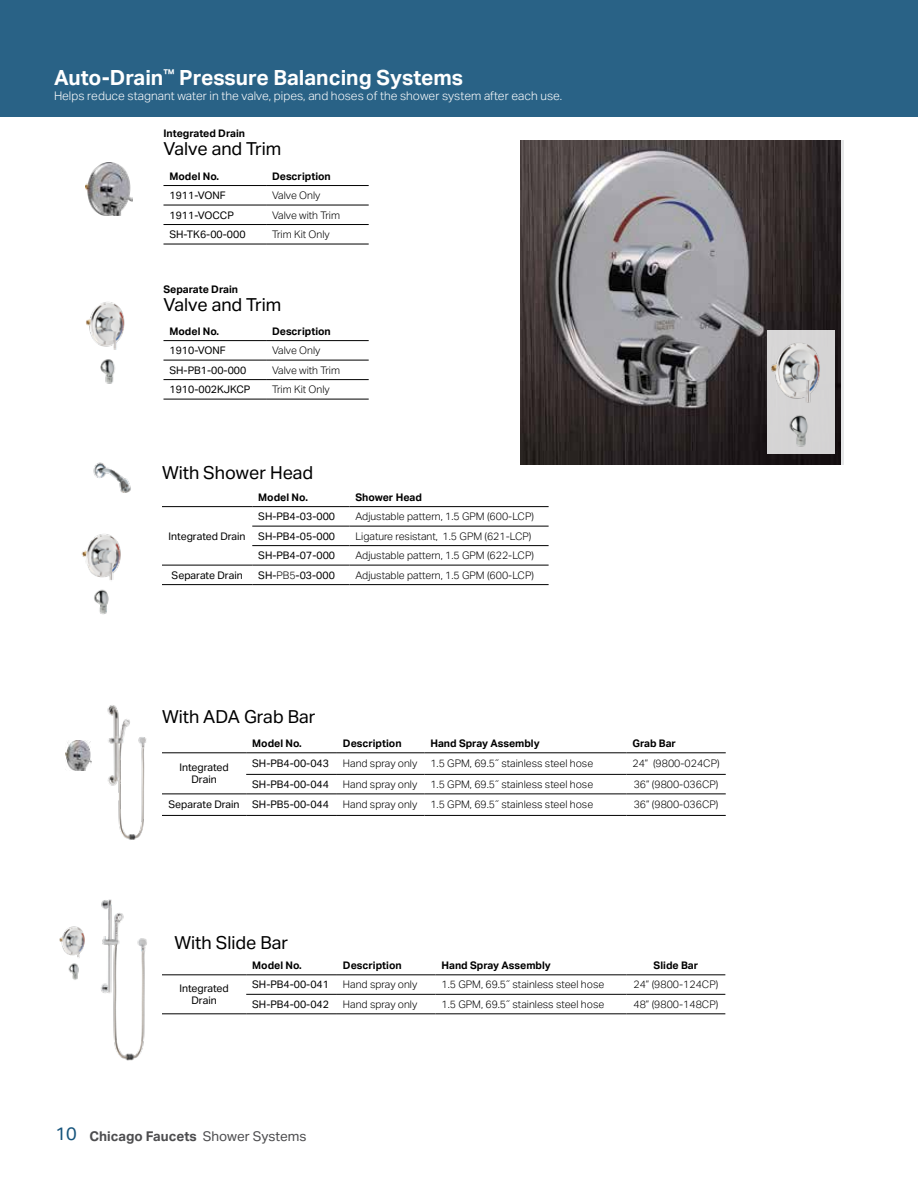
<style>
.page{position:relative;width:918px;height:1188px;background:#fff}
.page>*{position:absolute;margin:0;border:0;box-sizing:border-box;transform-origin:0 0}
.t1{font:700 21px "Aktiv Grotesk Geberit";color:#fff}
.t2{font:18px "Aktiv Grotesk Geberit";color:#000}
.t3{font:700 13.5px "Aktiv Grotesk Geberit";color:#4d4d4f}
.t4{font:300 12px "Aktiv Grotesk Geberit";color:#fff}
.t5{font:300 10.5px "Aktiv Grotesk Geberit";color:#000}
.t6{font:10.5px/12px "Aktiv Grotesk Geberit";color:#000;text-align:center}
.t7{font:700 10.5px "Aktiv Grotesk Geberit";color:#000}
.s1{font-weight:300}
.s2{font-weight:400;font-size:18px;color:#16547c}
.s3{font-weight:400}
</style>
<div class="page">
<img style="left:520px;top:141px;width:321px;height:324px">
<img style="left:767px;top:330px;width:67px;height:124px">
<hr style="left:162px;top:752px;width:84px;height:1px;background:#000">
<hr style="left:246px;top:752px;width:91px;height:1px;background:#000">
<hr style="left:337px;top:752px;width:87px;height:1px;background:#000">
<hr style="left:424px;top:752px;width:202px;height:1px;background:#000">
<hr style="left:626px;top:752px;width:100px;height:1px;background:#000">
<hr style="left:246px;top:774px;width:91px;height:1px;background:#000">
<hr style="left:337px;top:774px;width:87px;height:1px;background:#000">
<hr style="left:424px;top:774px;width:202px;height:1px;background:#000">
<hr style="left:626px;top:774px;width:100px;height:1px;background:#000">
<hr style="left:162px;top:794px;width:84px;height:1px;background:#000">
<hr style="left:246px;top:794px;width:91px;height:1px;background:#000">
<hr style="left:337px;top:794px;width:87px;height:1px;background:#000">
<hr style="left:424px;top:794px;width:202px;height:1px;background:#000">
<hr style="left:626px;top:794px;width:100px;height:1px;background:#000">
<hr style="left:162px;top:815px;width:84px;height:1px;background:#000">
<hr style="left:246px;top:815px;width:91px;height:1px;background:#000">
<hr style="left:337px;top:815px;width:87px;height:1px;background:#000">
<hr style="left:424px;top:815px;width:202px;height:1px;background:#000">
<hr style="left:626px;top:815px;width:100px;height:1px;background:#000">
<hr style="left:162px;top:974px;width:84px;height:1px;background:#000">
<hr style="left:246px;top:974px;width:91px;height:1px;background:#000">
<hr style="left:337px;top:974px;width:99px;height:1px;background:#000">
<hr style="left:436px;top:974px;width:190px;height:1px;background:#000">
<hr style="left:626px;top:974px;width:99px;height:1px;background:#000">
<hr style="left:246px;top:994px;width:91px;height:1px;background:#000">
<hr style="left:337px;top:994px;width:99px;height:1px;background:#000">
<hr style="left:436px;top:994px;width:190px;height:1px;background:#000">
<hr style="left:626px;top:994px;width:99px;height:1px;background:#000">
<hr style="left:162px;top:1013px;width:84px;height:1px;background:#000">
<hr style="left:246px;top:1013px;width:91px;height:1px;background:#000">
<hr style="left:337px;top:1013px;width:99px;height:1px;background:#000">
<hr style="left:436px;top:1013px;width:190px;height:1px;background:#000">
<hr style="left:626px;top:1013px;width:99px;height:1px;background:#000">
<hr style="left:162px;top:506px;width:90px;height:1px;background:#000">
<hr style="left:252px;top:506px;width:97px;height:1px;background:#000">
<hr style="left:349px;top:506px;width:200px;height:1px;background:#000">
<hr style="left:252px;top:526px;width:97px;height:1px;background:#000">
<hr style="left:349px;top:526px;width:200px;height:1px;background:#000">
<hr style="left:252px;top:545px;width:97px;height:1px;background:#000">
<hr style="left:349px;top:545px;width:200px;height:1px;background:#000">
<hr style="left:162px;top:565px;width:90px;height:1px;background:#000">
<hr style="left:252px;top:565px;width:97px;height:1px;background:#000">
<hr style="left:349px;top:565px;width:200px;height:1px;background:#000">
<hr style="left:162px;top:584px;width:90px;height:1px;background:#000">
<hr style="left:252px;top:584px;width:97px;height:1px;background:#000">
<hr style="left:349px;top:584px;width:200px;height:1px;background:#000">
<img style="left:85px;top:162px;width:47px;height:53px">
<img style="left:86px;top:302px;width:39px;height:82px">
<hr style="left:164px;top:185px;width:102px;height:1px;background:#000">
<hr style="left:266px;top:185px;width:103px;height:1px;background:#000">
<hr style="left:164px;top:205px;width:102px;height:1px;background:#000">
<hr style="left:266px;top:205px;width:103px;height:1px;background:#000">
<hr style="left:164px;top:224px;width:102px;height:1px;background:#000">
<hr style="left:266px;top:224px;width:103px;height:1px;background:#000">
<hr style="left:164px;top:244px;width:102px;height:1px;background:#000">
<hr style="left:266px;top:244px;width:103px;height:1px;background:#000">
<hr style="left:164px;top:340px;width:102px;height:1px;background:#000">
<hr style="left:266px;top:340px;width:103px;height:1px;background:#000">
<hr style="left:164px;top:360px;width:102px;height:1px;background:#000">
<hr style="left:266px;top:360px;width:103px;height:1px;background:#000">
<hr style="left:164px;top:379px;width:102px;height:1px;background:#000">
<hr style="left:266px;top:379px;width:103px;height:1px;background:#000">
<hr style="left:164px;top:399px;width:102px;height:1px;background:#000">
<hr style="left:266px;top:399px;width:103px;height:1px;background:#000">
<img style="left:81px;top:462px;width:50px;height:153px">
<img style="left:107px;top:705px;width:40px;height:135px">
<img style="left:65px;top:741px;width:26px;height:29px">
<img style="left:101px;top:899px;width:46px;height:162px">
<img style="left:59px;top:926px;width:26px;height:54px">
<div style="left:0;top:0;width:918px;height:117px;background:#296286"></div>
<h1 class="t1" style="left:54px;top:65px;width:411px">Auto-Drain<sup>™</sup> Pressure Balancing Systems</h1>
<p class="t4" style="left:54px;top:89px;width:510px">Helps reduce stagnant water in the valve, pipes, and hoses of the shower system after each use.</p>
<p class="t7" style="left:164px;top:127px;width:83px">Integrated Drain</p>
<h2 class="t2" style="left:164px;top:138px;width:119px">Valve and Trim</h2>
<p class="t7" style="left:170px;top:169px;width:51px">Model No.</p>
<p class="t7" style="left:272px;top:169px;width:60px">Description</p>
<p class="t6" style="left:170px;top:189px;width:58px">1911-VONF</p>
<p class="t5" style="left:272px;top:189px;width:50px">Valve Only</p>
<p class="t6" style="left:170px;top:209px;width:66px">1911-VOCCP</p>
<p class="t5" style="left:272px;top:209px;width:69px">Valve with Trim</p>
<p class="t6" style="left:170px;top:228px;width:78px">SH-TK6-00-000</p>
<p class="t5" style="left:272px;top:228px;width:59px">Trim Kit Only</p>
<p class="t7" style="left:163px;top:283px;width:76px">Separate Drain</p>
<h2 class="t2" style="left:164px;top:294px;width:119px">Valve and Trim</h2>
<p class="t7" style="left:170px;top:324px;width:51px">Model No.</p>
<p class="t7" style="left:272px;top:324px;width:60px">Description</p>
<p class="t6" style="left:170px;top:344px;width:58px">1910-VONF</p>
<p class="t5" style="left:272px;top:344px;width:50px">Valve Only</p>
<p class="t6" style="left:170px;top:364px;width:78px">SH-PB1-00-000</p>
<p class="t5" style="left:272px;top:364px;width:69px">Valve with Trim</p>
<p class="t6" style="left:170px;top:383px;width:82px">1910-002KJKCP</p>
<p class="t5" style="left:272px;top:383px;width:59px">Trim Kit Only</p>
<h2 class="t2" style="left:162px;top:462px;width:153px">With Shower Head</h2>
<p class="t6" style="left:169px;top:530px;width:78px">Integrated Drain</p>
<p class="t7" style="left:258px;top:490px;width:51px">Model No.</p>
<p class="t7" style="left:355px;top:490px;width:68px">Shower Head</p>
<p class="t6" style="left:258px;top:510px;width:78px">SH-PB4-03-000</p>
<p class="t5" style="left:355px;top:510px;width:180px">Adjustable pattern, 1.5 GPM (600-LCP)</p>
<p class="t6" style="left:258px;top:530px;width:78px">SH-PB4-05-000</p>
<p class="t5" style="left:355px;top:530px;width:177px">Ligature resistant, 1.5 GPM (621-LCP)</p>
<p class="t6" style="left:258px;top:549px;width:78px">SH-PB4-07-000</p>
<p class="t5" style="left:355px;top:549px;width:180px">Adjustable pattern, 1.5 GPM (622-LCP)</p>
<p class="t6" style="left:172px;top:569px;width:73px">Separate Drain</p>
<p class="t6" style="left:258px;top:569px;width:78px">SH-<span class="s1">PB5</span>-03-000</p>
<p class="t5" style="left:355px;top:569px;width:180px">Adjustable pattern, 1.5 GPM (600-LCP)</p>
<h2 class="t2" style="left:162px;top:706px;width:155px">With ADA Grab Bar</h2>
<p class="t7" style="left:252px;top:737px;width:51px">Model No.</p>
<p class="t7" style="left:343px;top:737px;width:60px">Description</p>
<p class="t7" style="left:430px;top:737px;width:111px">Hand Spray Assembly</p>
<p class="t7" style="left:632px;top:737px;width:45px">Grab Bar</p>
<p class="t6" style="left:252px;top:758px;width:78px">SH-PB4-00-043</p>
<p class="t5" style="left:343px;top:758px;width:252px">Hand spray only 1.5 GPM, 69.5˝ stainless steel hose</p>
<p class="t5" style="left:633px;top:758px;width:89px">24” (9800-024CP)</p>
<p class="t6" style="left:252px;top:778px;width:78px">SH-PB4-00-044</p>
<p class="t5" style="left:343px;top:778px;width:252px">Hand spray only 1.5 GPM, 69.5˝ stainless steel hose</p>
<p class="t5" style="left:634px;top:778px;width:86px">36” (9800-036CP)</p>
<p class="t6" style="left:169px;top:799px;width:162px">Separate Drain SH-PB5-00-044</p>
<p class="t5" style="left:343px;top:799px;width:252px">Hand spray only 1.5 GPM, 69.5˝ stainless steel hose</p>
<p class="t5" style="left:634px;top:799px;width:86px">36” (9800-036CP)</p>
<p class="t6" style="left:179px;top:761px;width:51px">Integrated<br>Drain</p>
<h2 class="t2" style="left:174px;top:932px;width:115px">With Slide Bar</h2>
<p class="t6" style="left:179px;top:982px;width:51px">Integrated<br>Drain</p>
<p class="t7" style="left:252px;top:959px;width:51px">Model No.</p>
<p class="t7" style="left:343px;top:959px;width:60px">Description</p>
<p class="t7" style="left:442px;top:959px;width:111px">Hand Spray Assembly</p>
<p class="t7" style="left:654px;top:959px;width:46px">Slide Bar</p>
<p class="t6" style="left:252px;top:979px;width:78px">SH-PB4-00-041</p>
<p class="t5" style="left:343px;top:979px;width:76px">Hand spray only</p>
<p class="t5" style="left:442px;top:979px;width:164px">1.5 GPM, 69.5˝ stainless steel hose</p>
<p class="t5" style="left:634px;top:979px;width:86px">24” (9800-124CP)</p>
<p class="t6" style="left:252px;top:998px;width:78px">SH-PB4-00-042</p>
<p class="t5" style="left:343px;top:998px;width:76px">Hand spray only</p>
<p class="t5" style="left:442px;top:998px;width:164px">1.5 GPM, 69.5˝ stainless steel hose</p>
<p class="t5" style="left:634px;top:998px;width:86px">48” (9800-148CP)</p>
<p class="t3" style="left:56px;top:1127px;width:252px"><span class="s2">10</span> Chicago Faucets <span class="s3">Shower Systems</span></p>
</div>
